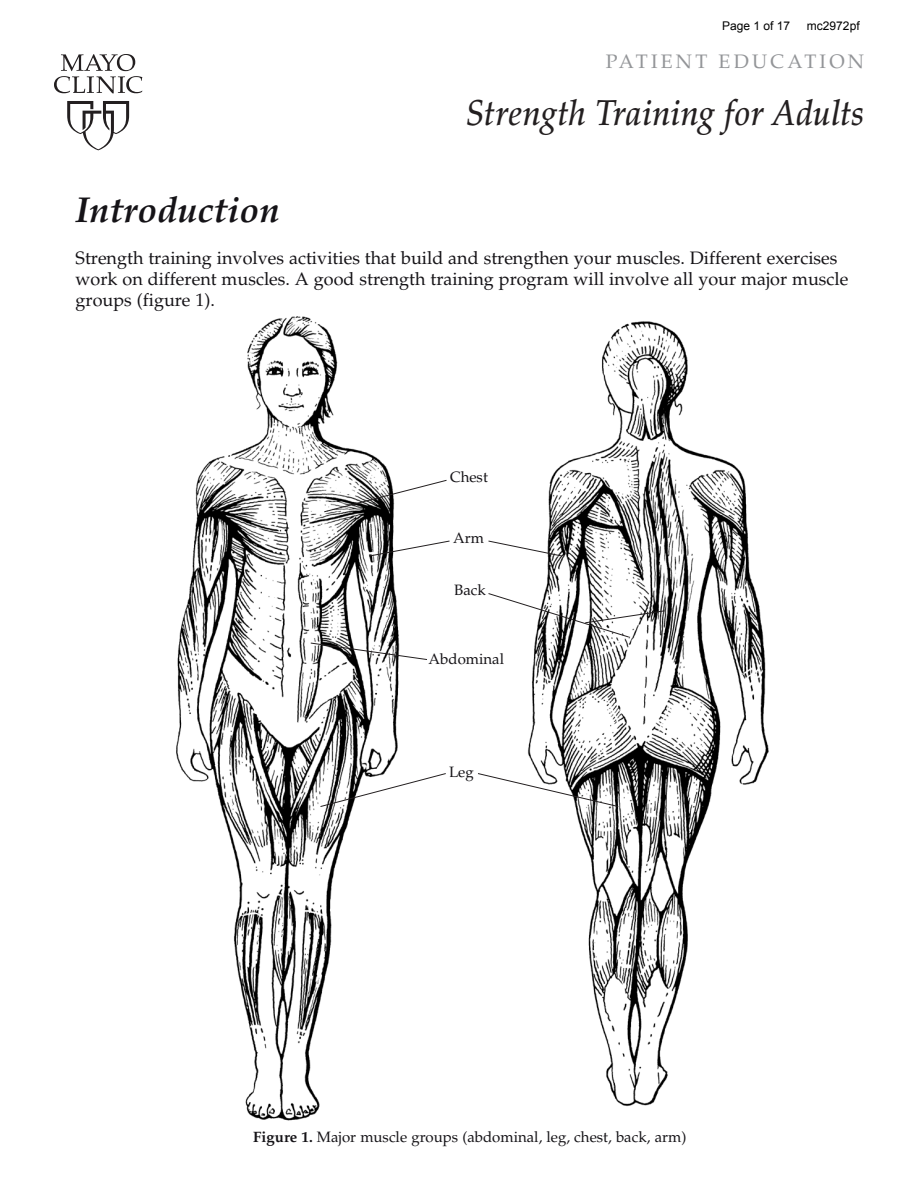
<style>
.page{position:relative;width:918px;height:1188px;background:#fff}
.page>*{position:absolute;margin:0;border:0;box-sizing:border-box;transform-origin:0 0}
.Cover_title{font:italic 500 36px "Palatino LT Std";letter-spacing:.015em;color:#231f20;scale:.9 1}
.Head_1{font:italic 700 36px "Palatino LT Std";color:#151317}
.Patient_Ed_text{font:19.5px "Palatino LT Std";letter-spacing:.165em;color:#939598}
.body{font:18px/21px "Palatino LT Std";color:#151317}
.figure_legend{font:15px "Palatino LT Std";color:#151317}
.t1{font:12px "Arial";color:#000}
.s1{font-weight:700}
</style>
<div class="page">
<svg style="left:67px;top:101px;width:62px;height:49px"></svg>
<svg style="left:54px;top:54px;width:88px;height:39px"></svg>
<img style="left:176px;top:316px;width:593px;height:805px">
<svg style="left:323px;top:479px;width:124px;height:34px"></svg>
<svg style="left:368px;top:540px;width:82px;height:17px"></svg>
<svg style="left:488px;top:540px;width:75px;height:17px"></svg>
<svg style="left:488px;top:593px;width:178px;height:45px"></svg>
<svg style="left:310px;top:642px;width:118px;height:18px"></svg>
<svg style="left:320px;top:773px;width:127px;height:34px"></svg>
<svg style="left:477px;top:773px;width:142px;height:34px"></svg>
<p class="t1" style="left:722px;top:18px;width:70px">Page 1 of 17</p>
<p class="t1" style="left:807px;top:18px;width:54px">mc2972pf</p>
<p class="Patient_Ed_text" style="left:606px;top:50px;width:260px">PATIENT EDUCATION</p>
<p class="Cover_title" style="left:466px;top:92px;width:443px">Strength Training for Adults</p>
<p class="Head_1" style="left:76px;top:189px;width:206px">Introduction</p>
<p class="body" style="left:76px;top:248px;width:774px">Strength training involves activities that build and strengthen your muscles. Different exercises work on different muscles. A good strength training program will involve all your major muscle groups (figure 1).</p>
<p class="figure_legend" style="left:450px;top:468px;width:39px">Chest</p>
<p class="figure_legend" style="left:453px;top:529px;width:32px">Arm</p>
<p class="figure_legend" style="left:454px;top:581px;width:33px">Back</p>
<p class="figure_legend" style="left:429px;top:651px;width:77px">Abdominal</p>
<p class="figure_legend" style="left:449px;top:763px;width:26px">Leg</p>
<p class="figure_legend" style="left:253px;top:1128px;width:435px"><span class="s1">Figure 1.</span> Major muscle groups (abdominal, leg, chest, back, arm)</p>
</div>
